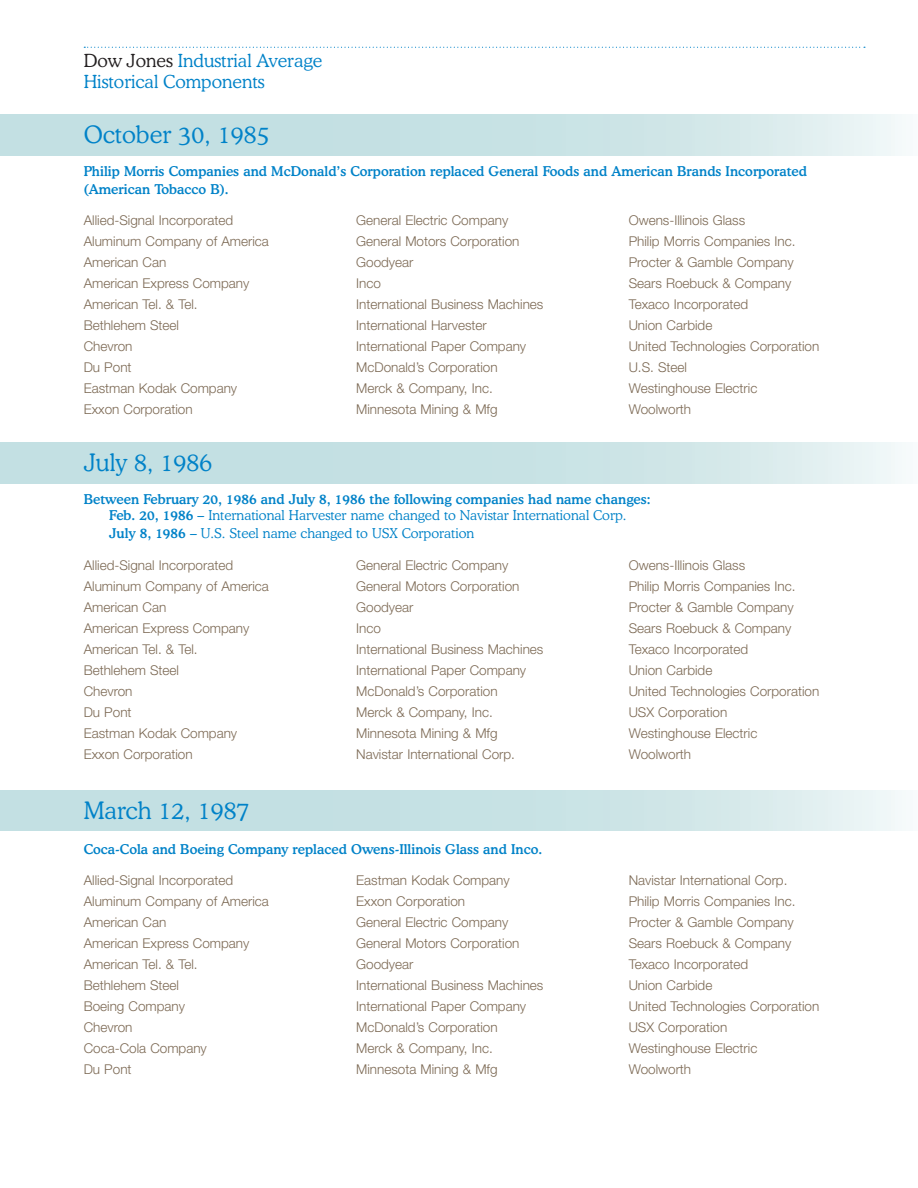
<style>
.page{position:relative;width:918px;height:1188px;background:#fff}
.page>*{position:absolute;margin:0;border:0;box-sizing:border-box;transform-origin:0 0}
.section_headings{font:300 24px "Dow Jones Cooper";color:#0082c8}
.t1{font:300 18px/21px "Dow Jones Cooper";color:#0082c8}
.body_text{font:300 13.5px "Helvetica Neue";color:#7c6954}
.Chart_heads{font:500 13.5px/16.5px "Dow Jones Cooper";color:#0082c8;text-align:center}
.Chart_heads-2{font:300 13.5px "Dow Jones Cooper";color:#0082c8}
.s1{color:#231f20}
.s2{font-weight:300}
.s3{font-weight:500}
</style>
<div class="page">
<svg style="left:84px;top:47px;width:781px;height:1px"></svg>
<svg style="left:0;top:443px;width:902px;height:40px;background:#cbe4e6"></svg>
<svg style="left:0;top:790px;width:902px;height:41px;background:#cbe4e6"></svg>
<svg style="left:0;top:115px;width:902px;height:40px;background:#cbe4e6"></svg>
<h2 class="t1" style="left:84px;top:50px;width:240px"><span class="s1">Dow Jones</span> Industrial Average<br>Historical Components</h2>
<p class="section_headings" style="left:84px;top:119px;width:187px">October 30, 1985</p>
<p class="Chart_heads" style="left:84px;top:163px;width:725px">Philip Morris Companies and McDonald’s Corporation replaced General Foods and American Brands Incorporated</p>
<p class="Chart_heads" style="left:84px;top:181px;width:147px">(American Tobacco B).</p>
<p class="body_text" style="left:84px;top:212px;width:151px">Allied-Signal Incorporated</p>
<p class="body_text" style="left:84px;top:233px;width:187px">Aluminum Company of America</p>
<p class="body_text" style="left:84px;top:254px;width:84px">American Can</p>
<p class="body_text" style="left:84px;top:275px;width:167px">American Express Company</p>
<p class="body_text" style="left:84px;top:296px;width:115px">American Tel. &amp; Tel.</p>
<p class="body_text" style="left:84px;top:317px;width:97px">Bethlehem Steel</p>
<p class="body_text" style="left:84px;top:338px;width:50px">Chevron</p>
<p class="body_text" style="left:84px;top:359px;width:49px">Du Pont</p>
<p class="body_text" style="left:84px;top:380px;width:155px">Eastman Kodak Company</p>
<p class="body_text" style="left:84px;top:401px;width:110px">Exxon Corporation</p>
<p class="body_text" style="left:356px;top:212px;width:154px">General Electric Company</p>
<p class="body_text" style="left:356px;top:233px;width:165px">General Motors Corporation</p>
<p class="body_text" style="left:356px;top:254px;width:59px">Goodyear</p>
<p class="body_text" style="left:356px;top:275px;width:26px">Inco</p>
<p class="body_text" style="left:356px;top:296px;width:189px">International Business Machines</p>
<p class="body_text" style="left:356px;top:317px;width:132px">International Harvester</p>
<p class="body_text" style="left:356px;top:338px;width:172px">International Paper Company</p>
<p class="body_text" style="left:356px;top:359px;width:143px">McDonald’s Corporation</p>
<p class="body_text" style="left:356px;top:380px;width:138px">Merck &amp; Company, Inc.</p>
<p class="body_text" style="left:356px;top:401px;width:143px">Minnesota Mining &amp; Mfg</p>
<p class="body_text" style="left:629px;top:212px;width:118px">Owens-Illinois Glass</p>
<p class="body_text" style="left:629px;top:233px;width:168px">Philip Morris Companies Inc.</p>
<p class="body_text" style="left:629px;top:254px;width:166px">Procter &amp; Gamble Company</p>
<p class="body_text" style="left:629px;top:275px;width:164px">Sears Roebuck &amp; Company</p>
<p class="body_text" style="left:629px;top:296px;width:121px">Texaco Incorporated</p>
<p class="body_text" style="left:629px;top:317px;width:85px">Union Carbide</p>
<p class="body_text" style="left:629px;top:338px;width:192px">United Technologies Corporation</p>
<p class="body_text" style="left:629px;top:359px;width:60px">U.S. Steel</p>
<p class="body_text" style="left:629px;top:380px;width:130px">Westinghouse Electric</p>
<p class="body_text" style="left:629px;top:401px;width:64px">Woolworth</p>
<p class="section_headings" style="left:84px;top:446px;width:130px">July 8, 1986</p>
<p class="Chart_heads" style="left:84px;top:490px;width:568px">Between February 20, 1986 and July 8, 1986 the following companies had name changes:<br>Feb. 20, 1986 – <span class="s2">International Harvester name changed to Navistar International Corp.</span></p>
<p class="Chart_heads-2" style="left:109px;top:524px;width:367px"><span class="s3">July 8, 1986 –</span> U.S. Steel name changed to USX Corporation</p>
<p class="body_text" style="left:84px;top:557px;width:151px">Allied-Signal Incorporated</p>
<p class="body_text" style="left:84px;top:578px;width:187px">Aluminum Company of America</p>
<p class="body_text" style="left:84px;top:599px;width:84px">American Can</p>
<p class="body_text" style="left:84px;top:620px;width:167px">American Express Company</p>
<p class="body_text" style="left:84px;top:641px;width:115px">American Tel. &amp; Tel.</p>
<p class="body_text" style="left:84px;top:662px;width:97px">Bethlehem Steel</p>
<p class="body_text" style="left:84px;top:683px;width:50px">Chevron</p>
<p class="body_text" style="left:84px;top:704px;width:49px">Du Pont</p>
<p class="body_text" style="left:84px;top:725px;width:155px">Eastman Kodak Company</p>
<p class="body_text" style="left:84px;top:746px;width:110px">Exxon Corporation</p>
<p class="body_text" style="left:356px;top:557px;width:154px">General Electric Company</p>
<p class="body_text" style="left:356px;top:578px;width:165px">General Motors Corporation</p>
<p class="body_text" style="left:356px;top:599px;width:59px">Goodyear</p>
<p class="body_text" style="left:356px;top:620px;width:26px">Inco</p>
<p class="body_text" style="left:356px;top:641px;width:189px">International Business Machines</p>
<p class="body_text" style="left:356px;top:662px;width:172px">International Paper Company</p>
<p class="body_text" style="left:356px;top:683px;width:143px">McDonald’s Corporation</p>
<p class="body_text" style="left:356px;top:704px;width:138px">Merck &amp; Company, Inc.</p>
<p class="body_text" style="left:356px;top:725px;width:143px">Minnesota Mining &amp; Mfg</p>
<p class="body_text" style="left:356px;top:746px;width:160px">Navistar International Corp.</p>
<p class="section_headings" style="left:84px;top:795px;width:167px">March 12, 1987</p>
<p class="Chart_heads" style="left:84px;top:840px;width:460px">Coca-Cola and Boeing Company replaced Owens-Illinois Glass and Inco.</p>
<p class="body_text" style="left:84px;top:872px;width:151px">Allied-Signal Incorporated</p>
<p class="body_text" style="left:84px;top:893px;width:187px">Aluminum Company of America</p>
<p class="body_text" style="left:84px;top:914px;width:84px">American Can</p>
<p class="body_text" style="left:84px;top:935px;width:167px">American Express Company</p>
<p class="body_text" style="left:84px;top:956px;width:115px">American Tel. &amp; Tel.</p>
<p class="body_text" style="left:84px;top:977px;width:97px">Bethlehem Steel</p>
<p class="body_text" style="left:84px;top:998px;width:103px">Boeing Company</p>
<p class="body_text" style="left:84px;top:1019px;width:50px">Chevron</p>
<p class="body_text" style="left:84px;top:1040px;width:125px">Coca-Cola Company</p>
<p class="body_text" style="left:84px;top:1061px;width:49px">Du Pont</p>
<p class="body_text" style="left:356px;top:872px;width:155px">Eastman Kodak Company</p>
<p class="body_text" style="left:356px;top:893px;width:110px">Exxon Corporation</p>
<p class="body_text" style="left:356px;top:914px;width:154px">General Electric Company</p>
<p class="body_text" style="left:356px;top:935px;width:165px">General Motors Corporation</p>
<p class="body_text" style="left:356px;top:956px;width:59px">Goodyear</p>
<p class="body_text" style="left:356px;top:977px;width:189px">International Business Machines</p>
<p class="body_text" style="left:356px;top:998px;width:172px">International Paper Company</p>
<p class="body_text" style="left:356px;top:1019px;width:143px">McDonald’s Corporation</p>
<p class="body_text" style="left:356px;top:1040px;width:138px">Merck &amp; Company, Inc.</p>
<p class="body_text" style="left:356px;top:1061px;width:143px">Minnesota Mining &amp; Mfg</p>
<p class="body_text" style="left:629px;top:557px;width:118px">Owens-Illinois Glass</p>
<p class="body_text" style="left:629px;top:578px;width:168px">Philip Morris Companies Inc.</p>
<p class="body_text" style="left:629px;top:599px;width:166px">Procter &amp; Gamble Company</p>
<p class="body_text" style="left:629px;top:620px;width:164px">Sears Roebuck &amp; Company</p>
<p class="body_text" style="left:629px;top:641px;width:121px">Texaco Incorporated</p>
<p class="body_text" style="left:629px;top:662px;width:85px">Union Carbide</p>
<p class="body_text" style="left:629px;top:683px;width:192px">United Technologies Corporation</p>
<p class="body_text" style="left:629px;top:704px;width:100px">USX Corporation</p>
<p class="body_text" style="left:629px;top:725px;width:130px">Westinghouse Electric</p>
<p class="body_text" style="left:629px;top:746px;width:64px">Woolworth</p>
<p class="body_text" style="left:629px;top:872px;width:160px">Navistar International Corp.</p>
<p class="body_text" style="left:629px;top:893px;width:168px">Philip Morris Companies Inc.</p>
<p class="body_text" style="left:629px;top:914px;width:166px">Procter &amp; Gamble Company</p>
<p class="body_text" style="left:629px;top:935px;width:164px">Sears Roebuck &amp; Company</p>
<p class="body_text" style="left:629px;top:956px;width:121px">Texaco Incorporated</p>
<p class="body_text" style="left:629px;top:977px;width:85px">Union Carbide</p>
<p class="body_text" style="left:629px;top:998px;width:192px">United Technologies Corporation</p>
<p class="body_text" style="left:629px;top:1019px;width:100px">USX Corporation</p>
<p class="body_text" style="left:629px;top:1040px;width:130px">Westinghouse Electric</p>
<p class="body_text" style="left:629px;top:1061px;width:64px">Woolworth</p>
</div>
